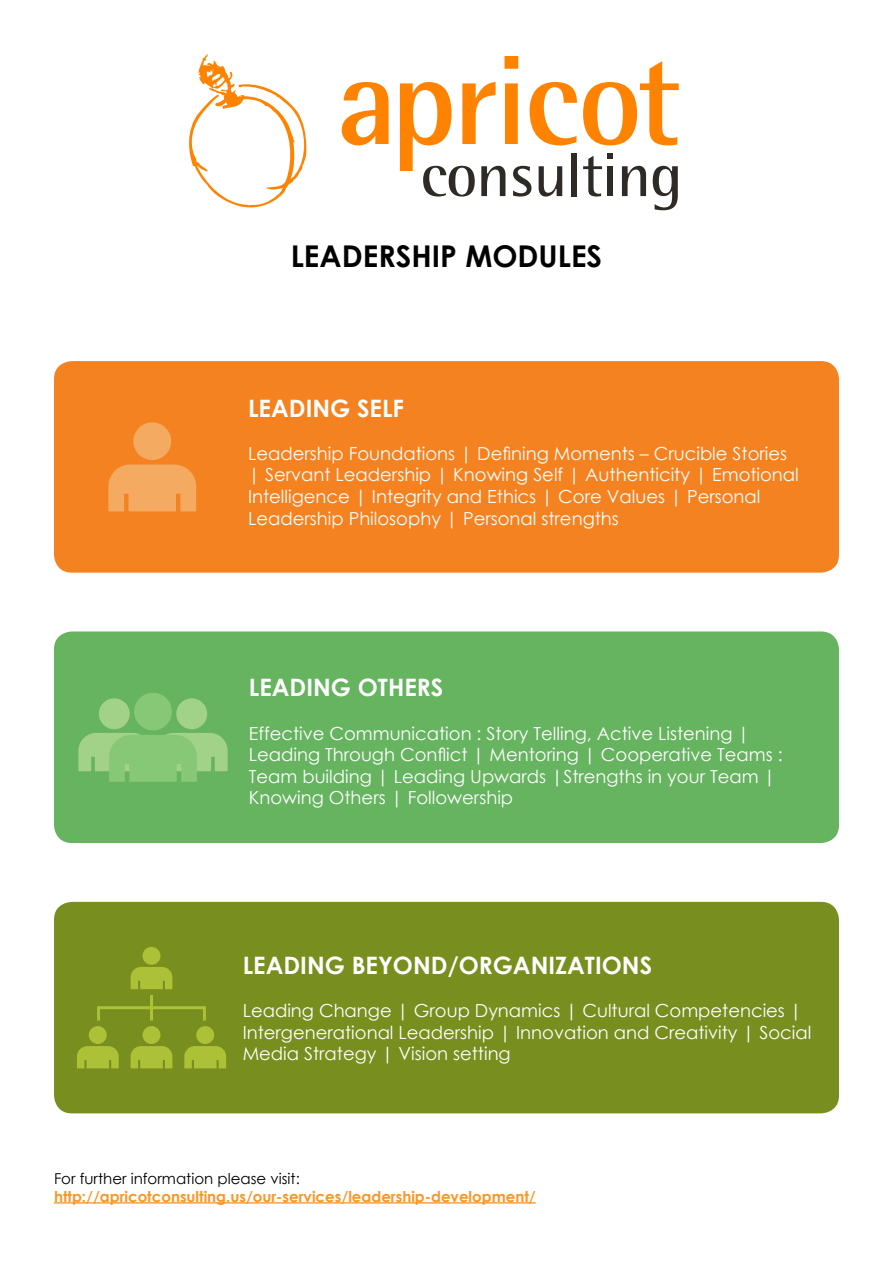
<style>
.page{position:relative;width:893px;height:1263px;background:#fff}
.page>*{position:absolute;margin:0;border:0;box-sizing:border-box;transform-origin:0 0}
.t1{font:700 30px "Century Gothic";color:#000}
.t2{font:700 24px "Century Gothic";color:#fff}
.t3{font:18px/21.6px "Century Gothic";color:#fff}
.t4{font:700 15px "Century Gothic";color:#f89728}
.t5{font:15px "Century Gothic";color:#000}
</style>
<div class="page">
<svg style="left:189px;top:54px;width:117px;height:153px"></svg>
<svg style="left:583px;top:153px;width:30px;height:44px"></svg>
<svg style="left:622px;top:166px;width:24px;height:30px"></svg>
<svg style="left:653px;top:166px;width:25px;height:44px"></svg>
<svg style="left:342px;top:82px;width:47px;height:63px"></svg>
<svg style="left:400px;top:56px;width:177px;height:141px"></svg>
<svg style="left:583px;top:61px;width:96px;height:84px"></svg>
<div style="left:54px;top:361px;width:785px;height:212px;background:#f58220;border-radius:18px"></div>
<div style="left:133px;top:422px;width:38px;height:38px;background:#f4aa60;border-radius:50%"></div>
<svg style="left:108px;top:464px;width:88px;height:47px;background:#f4a559"></svg>
<div style="left:54px;top:631px;width:785px;height:212px;background:#66b360;border-radius:18px"></div>
<div style="left:176px;top:698px;width:31px;height:31px;background:#a2d287;border-radius:50%"></div>
<div style="left:99px;top:698px;width:31px;height:31px;background:#a2d287;border-radius:50%"></div>
<div style="left:134px;top:693px;width:38px;height:37px;background:#87c876;border-radius:50%"></div>
<svg style="left:78px;top:733px;width:150px;height:49px;background:#8bc878"></svg>
<div style="left:54px;top:902px;width:785px;height:211px;background:#788e1e;border-radius:18px"></div>
<div style="left:143px;top:947px;width:18px;height:18px;background:#acc137;border-radius:50%"></div>
<svg style="left:131px;top:967px;width:41px;height:22px"></svg>
<div style="left:89px;top:1026px;width:18px;height:18px;background:#acc137;border-radius:50%"></div>
<svg style="left:77px;top:1046px;width:42px;height:22px"></svg>
<div style="left:143px;top:1026px;width:18px;height:18px;background:#acc137;border-radius:50%"></div>
<svg style="left:131px;top:1046px;width:41px;height:22px"></svg>
<div style="left:196px;top:1026px;width:18px;height:18px;background:#acc137;border-radius:50%"></div>
<svg style="left:184px;top:1046px;width:42px;height:22px"></svg>
<svg style="left:97px;top:1008px;width:3px;height:12px"></svg>
<svg style="left:203px;top:1008px;width:3px;height:12px"></svg>
<svg style="left:150px;top:995px;width:3px;height:25px"></svg>
<hr style="left:99px;top:1006px;width:105px;height:3px;background:#acc137">
<hr style="left:54px;top:1202px;width:482px;height:1px;background:#f89728">
<h1 class="t1" style="left:291px;top:233px;width:313px">LEADERSHIP MODULES</h1>
<h2 class="t2" style="left:248px;top:390px;width:158px">LEADING SELF</h2>
<p class="t3" style="left:248px;top:442px;width:552px">Leadership Foundations | Defining Moments – Crucible Stories | Servant Leadership | Knowing Self | Authenticity | Emotional Intelligence | Integrity and Ethics | Core Values | Personal Leadership Philosophy | Personal strengths</p>
<h2 class="t2" style="left:249px;top:669px;width:196px">LEADING OTHERS</h2>
<p class="t3" style="left:249px;top:722px;width:535px">Effective Communication : Story Telling, Active Listening | Leading Through Conflict | Mentoring | Cooperative Teams :<br>Team building | Leading Upwards |Strengths in your Team | Knowing Others | Followership</p>
<h2 class="t2" style="left:243px;top:947px;width:411px">LEADING BEYOND/ORGANIZATIONS</h2>
<p class="t3" style="left:243px;top:999px;width:570px">Leading Change | Group Dynamics | Cultural Competencies |<br>Intergenerational Leadership | Innovation and Creativity | Social<br>Media Strategy | Vision setting</p>
<p class="t5" style="left:54px;top:1167px;width:247px">For further information please visit:</p>
<p class="t4" style="left:54px;top:1185px;width:483px">http://apricotconsulting.us/our-services/leadership-development/</p>
</div>
